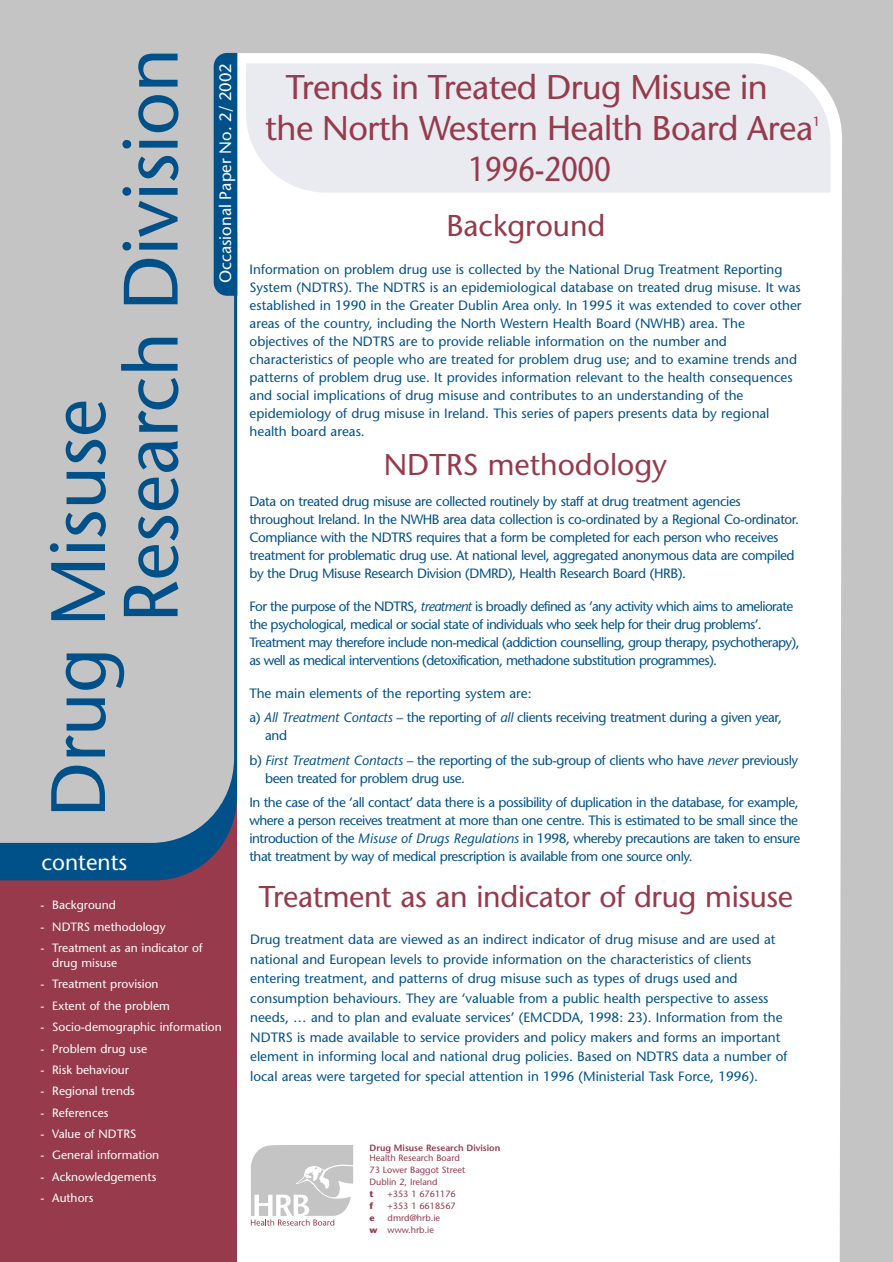
<style>
.page{position:relative;width:893px;height:1262px;background:#fff}
.page>*{position:absolute;margin:0;border:0;box-sizing:border-box;transform-origin:0 0}
.t1{font:76.8px/72.6px "Stone Sans";color:#00518a}
.t2{font:34.2px/40.8px "Stone Sans";letter-spacing:-.015em;color:#963a4c}
.t3{font:34.2px "Stone Sans";letter-spacing:-.015em;color:#963a4c;scale:.86 1}
.t4{font:30px "Stone Sans";letter-spacing:-.01em;color:#963a4c}
.t5{font:22.5px "Stone Sans";color:#fff}
.t6{font:16.5px "Stone Sans";color:#fff}
.t7{font:13.5px/18px "Stone Sans";color:#00518a}
.t8{font:13.5px/18px "Stone Sans";letter-spacing:-.03em;color:#00518a}
.t9{font:13.5px/18px "Stone Sans";letter-spacing:-.035em;color:#00518a}
.t10{font:13.5px/18px "Stone Sans";letter-spacing:-.045em;color:#00518a}
.t11{font:13.2px "Stone Sans";color:#963a4c}
.t12{font:12px/15px "Stone Sans";color:#fff}
.t13{font:9.15px/12px "Stone Sans";color:#963a4c}
.t14{font:600 9.15px "Stone Sans";color:#963a4c}
.t15{font:700 9.15px "Stone Sans";color:#963a4c}
.s1{font-style:italic}
.s2{font-weight:700}
</style>
<div class="page">
<div style="left:0;top:0;width:892px;height:1261px;background:#c4c4c4"></div>
<div style="left:237px;top:53px;width:605px;height:1208px;background:#fff"></div>
<div style="left:0;top:162px;width:237px;height:1099px;background:#963a4c"></div>
<div style="left:246px;top:63px;width:584px;height:130px;background:#eaeaf1"></div>
<svg style="left:0;top:296px;width:237px;height:584px;fill:#00518a"></svg>
<div style="left:0;top:52px;width:234px;height:791px;background:#c4c4c4"></div>
<div style="left:214px;top:53px;width:23px;height:243px;background:#00518a"></div>
<div style="left:246px;top:1139px;width:112px;height:92px;background:#fff"></div>
<svg style="left:251px;top:1145px;width:102px;height:80px"></svg>
<div style="left:248px;top:262px;width:555px;height:186px;background:#fff"></div>
<div style="left:247px;top:451px;width:556px;height:37px;background:#fff"></div>
<div style="left:249px;top:213px;width:554px;height:37px;background:#fff"></div>
<div style="left:248px;top:494px;width:555px;height:379px;background:#fff"></div>
<div style="left:249px;top:881px;width:554px;height:214px;background:#fff"></div>
<h1 class="t1" style="left:50px;top:622px;width:576px;text-indent:-195px;rotate:-90deg">Drug Misuse<br>Research Division</h1>
<h3 class="t5" style="left:41px;top:853px;width:87px">contents</h3>
<p class="t6" style="left:219px;top:283px;width:221px;rotate:-90deg">Occasional Paper No. 2/ 2002</p>
<p class="t12" style="left:41px;top:898px;width:77px">- Background</p>
<p class="t12" style="left:41px;top:920px;width:126px">- NDTRS methodology</p>
<p class="t12" style="left:52px;top:941px;width:152px;text-indent:-12px">- Treatment as an indicator of drug misuse</p>
<p class="t12" style="left:41px;top:978px;width:119px">- Treatment provision</p>
<p class="t12" style="left:41px;top:999px;width:131px">- Extent of the problem</p>
<p class="t12" style="left:41px;top:1020px;width:183px">- Socio-demographic information</p>
<p class="t12" style="left:41px;top:1042px;width:108px">- Problem drug use</p>
<p class="t12" style="left:41px;top:1063px;width:90px">- Risk behaviour</p>
<p class="t12" style="left:41px;top:1084px;width:96px">- Regional trends</p>
<p class="t12" style="left:41px;top:1106px;width:69px">- References</p>
<p class="t12" style="left:41px;top:1127px;width:97px">- Value of NDTRS</p>
<p class="t12" style="left:41px;top:1149px;width:120px">- General information</p>
<p class="t12" style="left:41px;top:1170px;width:117px">- Acknowledgements</p>
<p class="t12" style="left:41px;top:1191px;width:54px">- Authors</p>
<h2 class="t2" style="left:265px;top:70px;width:549px;text-indent:21px">Trends in Treated Drug Misuse in the North Western Health Board Area</h2>
<p class="t11" style="left:812px;top:117px;width:9px">1</p>
<h2 class="t3" style="left:468px;top:156px;width:167px">1996-2000</h2>
<h3 class="t4" style="left:446px;top:214px;width:160px">Background</h3>
<p class="t7" style="left:249px;top:261px;width:553px">Information on problem drug use is collected by the National Drug Treatment Reporting System (NDTRS). The NDTRS is an epidemiological database on treated drug misuse. It was established in 1990 in the Greater Dublin Area only. In 1995 it was extended to cover other areas of the country, including the North Western Health Board (NWHB) area. The objectives of the NDTRS are to provide reliable information on the number and characteristics of people who are treated for problem drug use; and to examine trends and patterns of problem drug use. It provides information relevant to the health consequences and social implications of drug misuse and contributes to an understanding of the epidemiology of drug misuse in Ireland. This series of papers presents data by regional health board areas.</p>
<h3 class="t4" style="left:384px;top:453px;width:285px">NDTRS methodology</h3>
<p class="t8" style="left:249px;top:494px;width:551px">Data on treated drug misuse are collected routinely by staff at drug treatment agencies throughout Ireland. In the NWHB area data collection is co-ordinated by a Regional Co-ordinator.<br>Compliance with the NDTRS requires that a form be completed for each person who receives treatment for problematic drug use. At national level, aggregated anonymous data are compiled by the Drug Misuse Research Division (DMRD), Health Research Board (HRB).</p>
<p class="t10" style="left:249px;top:598px;width:551px">For the purpose of the NDTRS, <span class="s1">treatment</span> is broadly defined as ‘any activity which aims to ameliorate the psychological, medical or social state of individuals who seek help for their drug problems’.<br>Treatment may therefore include non-medical (addiction counselling, group therapy, psychotherapy), as well as medical interventions (detoxification, methadone substitution programmes).</p>
<p class="t8" style="left:249px;top:682px;width:534px;line-height:24.5px">The main elements of the reporting system are:<br>a) <span class="s1">All Treatment Contacts</span> – the reporting of <span class="s1">all</span> clients receiving treatment during a given year,</p>
<p class="t8" style="left:249px;top:724px;width:550px;line-height:24.5px;text-indent:16px">and<br>b) <span class="s1">First Treatment Contacts</span> – the reporting of the sub-group of clients who have <span class="s1">never</span> previously</p>
<p class="t9" style="left:249px;top:767px;width:551px;line-height:24.5px;text-indent:16px">been treated for problem drug use.<br>In the case of the ‘all contact’ data there is a possibility of duplication in the database, for example,</p>
<p class="t9" style="left:249px;top:812px;width:552px">where a person receives treatment at more than one centre. This is estimated to be small since the introduction of the <span class="s1">Misuse of Drugs Regulations</span> in 1998, whereby precautions are taken to ensure that treatment by way of medical prescription is available from one source only.</p>
<h3 class="t4" style="left:259px;top:885px;width:535px">Treatment as an indicator of drug misuse</h3>
<p class="t7" style="left:250px;top:931px;width:539px;line-height:19.5px">Drug treatment data are viewed as an indirect indicator of drug misuse and are used at national and European levels to provide information on the characteristics of clients entering treatment, and patterns of drug misuse such as types of drugs used and consumption behaviours. They are ‘valuable from a public health perspective to assess needs, … and to plan and evaluate services’ (EMCDDA, 1998: 23). Information from the NDTRS is made available to service providers and policy makers and forms an important element in informing local and national drug policies. Based on NDTRS data a number of local areas were targeted for special attention in 1996 (Ministerial Task Force, 1996).</p>
<p class="t14" style="left:369px;top:1144px;width:132px">Drug Misuse Research Division</p>
<p class="t13" style="left:369px;top:1153px;width:97px">Health Research Board<br>73 Lower Baggot Street<br>Dublin 2, Ireland</p>
<p class="t15" style="left:369px;top:1190px;width:6px">t</p>
<p class="t13" style="left:387px;top:1189px;width:70px">+353 1 6761176</p>
<p class="t15" style="left:369px;top:1202px;width:5px">f</p>
<p class="t13" style="left:387px;top:1201px;width:70px">+353 1 6618567</p>
<p class="t15" style="left:369px;top:1214px;width:7px">e</p>
<p class="t13" style="left:369px;top:1213px;width:72px;text-indent:18px">dmrd@hrb.ie <span class="s2">w</span> www.hrb.ie</p>
</div>
